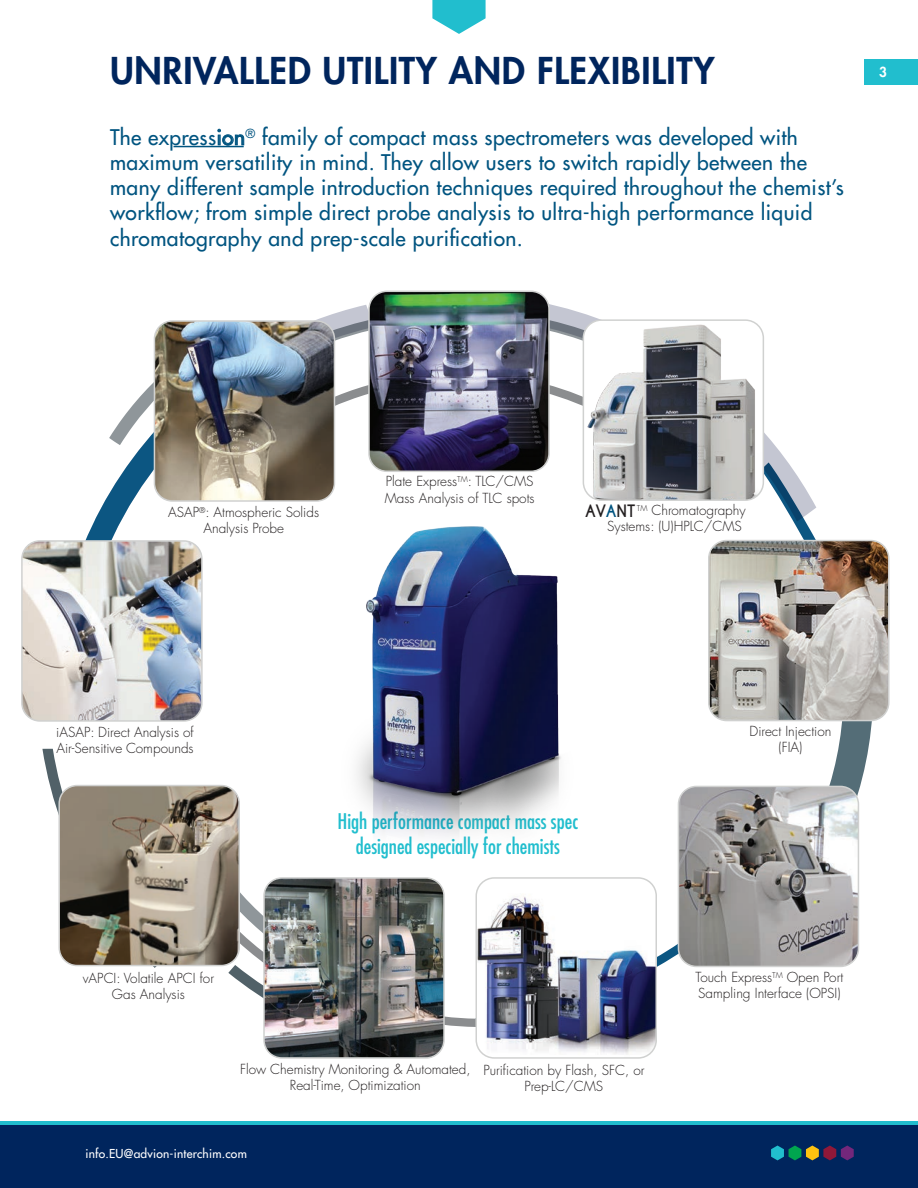
<style>
.page{position:relative;width:918px;height:1188px;background:#fff}
.page>*{position:absolute;margin:0;border:0;box-sizing:border-box;transform-origin:0 0}
.titre{font:800 36px "Futura LT Pro";letter-spacing:.02em;color:#00255d}
.chapo{font:500 21px/25.2px "Futura LT Pro";letter-spacing:.02em;color:#005480}
.machine{font:500 condensed 21px/25.2px "Futura LT Pro";color:#21bece;text-align:center}
.t1{font:700 16.05px "Caviar Dreams";letter-spacing:-.015em;color:#231f20}
.texte{font:300 13.5px/16.2px "Futura LT Pro";color:#231f20;text-align:center}
.t2{font:800 13.5px "Futura LT Pro";color:#fff}
.t3{font:500 12px "Futura LT Pro";letter-spacing:.02em;color:#fff}
.s1{color:#005480}
</style>
<div class="page">
<svg style="left:735px;top:721px;width:137px;height:79px"></svg>
<svg style="left:536px;top:304px;width:252px;height:197px"></svg>
<svg style="left:85px;top:445px;width:69px;height:95px"></svg>
<svg style="left:316px;top:310px;width:405px;height:151px"></svg>
<svg style="left:761px;top:462px;width:55px;height:78px"></svg>
<svg style="left:109px;top:356px;width:45px;height:89px"></svg>
<svg style="left:42px;top:749px;width:665px;height:294px"></svg>
<img style="left:371px;top:291px;width:178px;height:180px">
<div style="left:368px;top:291px;width:182px;height:181px;border:2px solid #d0d1d0;border-radius:18px"></div>
<img style="left:583px;top:320px;width:180px;height:180px">
<div style="left:583px;top:319px;width:181px;height:182px;border:2px solid #d0d1d0;border-radius:18px"></div>
<img style="left:711px;top:541px;width:176px;height:180px">
<div style="left:708px;top:540px;width:182px;height:181px;border:2px solid #d0d1d0;border-radius:18px"></div>
<img style="left:154px;top:321px;width:180px;height:178px">
<div style="left:154px;top:320px;width:181px;height:182px;border:2px solid #d0d1d0;border-radius:18px"></div>
<img style="left:24px;top:543px;width:176px;height:176px">
<div style="left:21px;top:540px;width:182px;height:182px;border:2px solid #d0d1d0;border-radius:18px"></div>
<img style="left:476px;top:894px;width:178px;height:162px">
<div style="left:476px;top:877px;width:181px;height:182px;border:2px solid #d0d1d0;border-radius:18px"></div>
<img style="left:264px;top:878px;width:180px;height:178px">
<div style="left:263px;top:877px;width:182px;height:182px;border:2px solid #d0d1d0;border-radius:18px"></div>
<img style="left:59px;top:786px;width:180px;height:180px">
<div style="left:58px;top:785px;width:182px;height:181px;border:2px solid #d0d1d0;border-radius:18px"></div>
<img style="left:678px;top:786px;width:180px;height:180px">
<div style="left:678px;top:786px;width:181px;height:181px;border:2px solid #d0d1d0;border-radius:18px"></div>
<img style="left:322px;top:483px;width:267px;height:392px">
<div style="left:864px;top:60px;width:54px;height:25px;background:#21bece"></div>
<svg style="left:432px;top:0;width:54px;height:34px"></svg>
<div style="left:0;top:1125px;width:918px;height:63px;background:#00255d"></div>
<svg style="left:771px;top:1146px;width:83px;height:14px"></svg>
<hr style="left:0;top:1122px;width:918px;height:3px;background:#21bece">
<hr style="left:174px;top:146px;width:70px;height:1px;background:#005480">
<p class="titre" style="left:110px;top:43px;width:606px">UNRIVALLED UTILITY AND FLEXIBILITY</p>
<p class="chapo" style="left:110px;top:124px;width:735px">The expression<sup>®</sup> family of compact mass spectrometers was developed with maximum versatility in mind. They allow users to switch rapidly between the many different sample introduction techniques required throughout the chemist’s workflow; from simple direct probe analysis to ultra-high performance liquid chromatography and prep-scale purification.</p>
<p class="t2" style="left:879px;top:62px;width:9px">3</p>
<p class="texte" style="left:168px;top:504px;width:152px">ASAP<sup>®</sup>: Atmospheric Solids<br>Analysis Probe</p>
<p class="texte" style="left:385px;top:473px;width:151px;text-align:left">Plate Express<sup>TM</sup>: TLC/CMS<br>Mass Analysis of TLC spots</p>
<p class="texte" style="left:607px;top:502px;width:140px;text-align:right"><sup>TM</sup> Chromatography<br>Systems: (U)HPLC/CMS</p>
<p class="t1" style="left:585px;top:501px;width:52px">AV<span class="s1">A</span>NT</p>
<p class="texte" style="left:56px;top:724px;width:139px;text-align:left">iASAP: Direct Analysis of<br>Air-Sensitive Compounds</p>
<p class="machine" style="left:338px;top:808px;width:242px">High performance compact mass spec designed especially for chemists</p>
<p class="texte" style="left:750px;top:723px;width:83px">Direct Injection (FIA)</p>
<p class="texte" style="left:83px;top:970px;width:133px">vAPCI: Volatile APCI for<br>Gas Analysis</p>
<p class="texte" style="left:696px;top:969px;width:149px;text-align:left">Touch Express<sup>TM</sup> Open Port<br>Sampling Interface (OPSI)</p>
<p class="texte" style="left:240px;top:1061px;width:232px">Flow Chemistry Monitoring &amp; Automated,<br>Real-Time, Optimization</p>
<p class="texte" style="left:483px;top:1062px;width:163px">Purification by Flash, SFC, or<br>Prep-LC/CMS</p>
<p class="t3" style="left:85px;top:1145px;width:163px">info.EU@advion-interchim.com</p>
</div>
